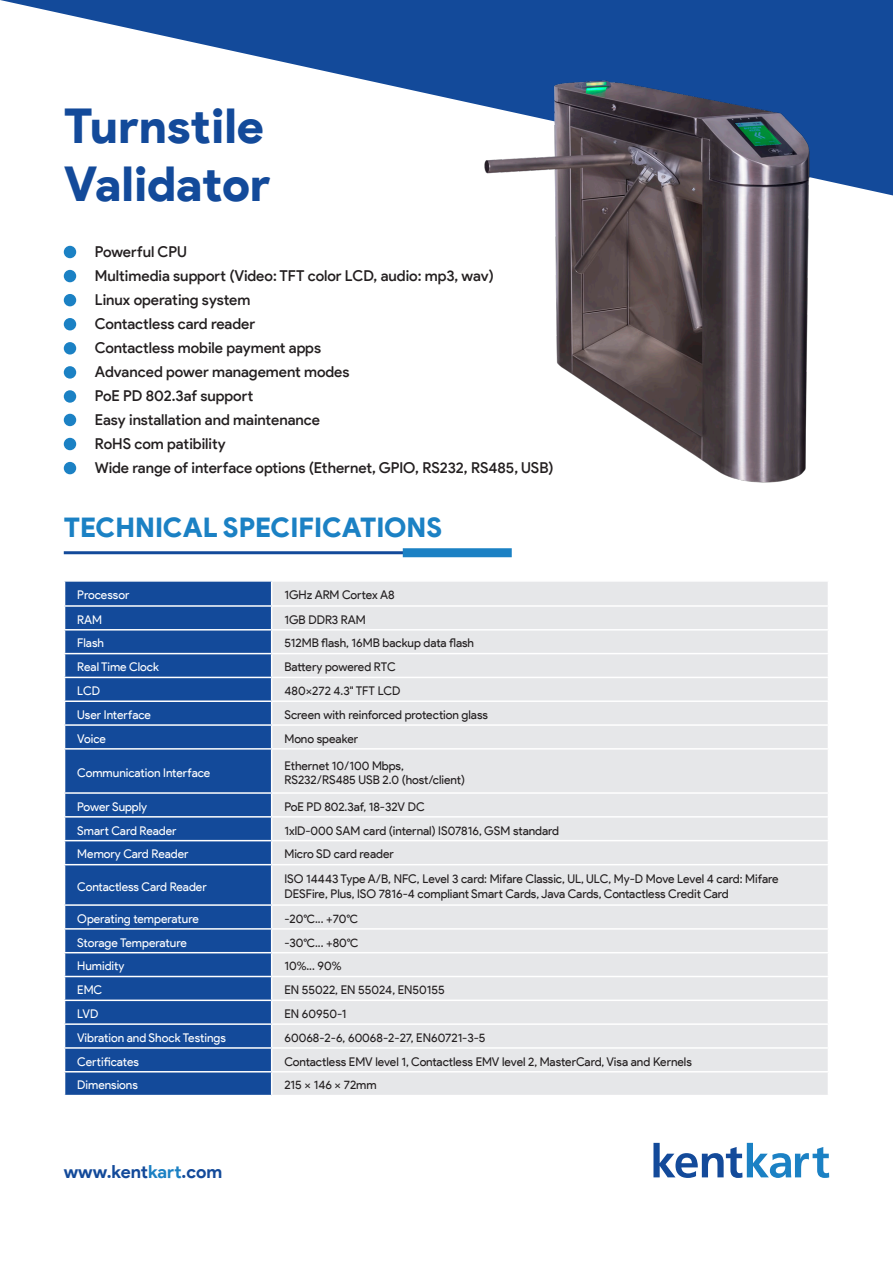
<style>
.page{position:relative;width:893px;height:1263px;background:#fff}
.page>*{position:absolute;margin:0;border:0;box-sizing:border-box;transform-origin:0 0}
.t1{font:48px "Google Sans Black";letter-spacing:-.005em;color:#134a9a}
.t2{font:27px "Google Sans Black";color:#1b81c4}
.t3{font:18px "Google Sans Bold";letter-spacing:-.005em;color:#134a9a}
.t4{font:15px "Google Sans Medium";color:#231f20}
.t5{font:12px/14.4px "Google Sans Regular";color:#231f20}
.t6{font:12px "Google Sans Regular";letter-spacing:-.005em;color:#fff}
.s1{color:#1b81c4}
</style>
<div class="page">
<svg style="left:0;top:0;width:893px;height:195px"></svg>
<div style="left:64px;top:246px;width:12px;height:12px;background:#1b81c4;border-radius:50%"></div>
<div style="left:64px;top:270px;width:12px;height:12px;background:#1b81c4;border-radius:50%"></div>
<div style="left:64px;top:294px;width:12px;height:12px;background:#1b81c4;border-radius:50%"></div>
<div style="left:64px;top:318px;width:12px;height:12px;background:#1b81c4;border-radius:50%"></div>
<div style="left:64px;top:342px;width:12px;height:12px;background:#1b81c4;border-radius:50%"></div>
<div style="left:64px;top:414px;width:12px;height:12px;background:#1b81c4;border-radius:50%"></div>
<div style="left:64px;top:366px;width:12px;height:13px;background:#1b81c4;border-radius:50%"></div>
<div style="left:64px;top:438px;width:12px;height:12px;background:#1b81c4;border-radius:50%"></div>
<div style="left:64px;top:390px;width:12px;height:13px;background:#1b81c4;border-radius:50%"></div>
<div style="left:64px;top:462px;width:12px;height:12px;background:#1b81c4;border-radius:50%"></div>
<svg style="left:653px;top:1143px;width:176px;height:35px"></svg>
<hr style="left:64px;top:551px;width:399px;height:3px;background:#134a9a">
<div style="left:403px;top:548px;width:109px;height:9px;background:#1b81c4"></div>
<img style="left:413px;top:0;width:433px;height:558px">
<div style="left:65px;top:582px;width:206px;height:513px;background:#134a9a"></div>
<div style="left:272px;top:582px;width:556px;height:513px;background:#e6e7e9"></div>
<hr style="left:64px;top:605px;width:208px;height:2px;background:#fff">
<hr style="left:272px;top:605px;width:557px;height:2px;background:#fff">
<hr style="left:64px;top:629px;width:208px;height:1px;background:#fff">
<hr style="left:272px;top:629px;width:557px;height:1px;background:#fff">
<hr style="left:64px;top:653px;width:208px;height:1px;background:#fff">
<hr style="left:272px;top:653px;width:557px;height:1px;background:#fff">
<hr style="left:64px;top:677px;width:208px;height:1px;background:#fff">
<hr style="left:272px;top:677px;width:557px;height:1px;background:#fff">
<hr style="left:64px;top:700px;width:208px;height:2px;background:#fff">
<hr style="left:272px;top:700px;width:557px;height:2px;background:#fff">
<hr style="left:64px;top:724px;width:208px;height:2px;background:#fff">
<hr style="left:272px;top:724px;width:557px;height:2px;background:#fff">
<hr style="left:64px;top:748px;width:208px;height:2px;background:#fff">
<hr style="left:272px;top:748px;width:557px;height:2px;background:#fff">
<hr style="left:64px;top:792px;width:208px;height:2px;background:#fff">
<hr style="left:272px;top:792px;width:557px;height:2px;background:#fff">
<hr style="left:64px;top:816px;width:208px;height:1px;background:#fff">
<hr style="left:272px;top:816px;width:557px;height:1px;background:#fff">
<hr style="left:64px;top:840px;width:208px;height:1px;background:#fff">
<hr style="left:272px;top:840px;width:557px;height:1px;background:#fff">
<hr style="left:64px;top:864px;width:208px;height:1px;background:#fff">
<hr style="left:272px;top:864px;width:557px;height:1px;background:#fff">
<hr style="left:64px;top:904px;width:208px;height:2px;background:#fff">
<hr style="left:272px;top:904px;width:557px;height:2px;background:#fff">
<hr style="left:272px;top:928px;width:557px;height:2px;background:#fff">
<hr style="left:64px;top:952px;width:208px;height:1px;background:#fff">
<hr style="left:272px;top:952px;width:557px;height:1px;background:#fff">
<hr style="left:64px;top:976px;width:208px;height:1px;background:#fff">
<hr style="left:272px;top:976px;width:557px;height:1px;background:#fff">
<hr style="left:64px;top:999px;width:208px;height:2px;background:#fff">
<hr style="left:272px;top:999px;width:557px;height:2px;background:#fff">
<hr style="left:64px;top:1023px;width:208px;height:2px;background:#fff">
<hr style="left:272px;top:1023px;width:557px;height:2px;background:#fff">
<hr style="left:64px;top:1047px;width:208px;height:2px;background:#fff">
<hr style="left:272px;top:1047px;width:557px;height:2px;background:#fff">
<hr style="left:64px;top:1071px;width:208px;height:1px;background:#fff">
<hr style="left:272px;top:1071px;width:557px;height:1px;background:#fff">
<svg style="left:271px;top:605px;width:1px;height:121px"></svg>
<hr style="left:64px;top:928px;width:208px;height:2px;background:#fff">
<svg style="left:271px;top:928px;width:1px;height:167px"></svg>
<p class="t1" style="left:64px;top:97px;width:202px">Turnstile</p>
<p class="t1" style="left:64px;top:154px;width:208px">Validator</p>
<p class="t4" style="left:95px;top:242px;width:93px">Powerful CPU</p>
<p class="t4" style="left:95px;top:266px;width:400px">Multimedia support (Video: TFT color LCD, audio: mp3, wav)</p>
<p class="t4" style="left:95px;top:290px;width:157px">Linux operating system</p>
<p class="t4" style="left:95px;top:314px;width:162px">Contactless card reader</p>
<p class="t4" style="left:95px;top:338px;width:228px">Contactless mobile payment apps</p>
<p class="t4" style="left:95px;top:362px;width:256px">Advanced power management modes</p>
<p class="t4" style="left:95px;top:386px;width:160px">PoE PD 802.3af support</p>
<p class="t4" style="left:95px;top:410px;width:227px">Easy installation and maintenance</p>
<p class="t4" style="left:95px;top:434px;width:132px">RoHS com patibility</p>
<p class="t4" style="left:95px;top:458px;width:460px">Wide range of interface options (Ethernet, GPIO, RS232, RS485, USB)</p>
<p class="t2" style="left:64px;top:511px;width:380px">TECHNICAL SPECIFICATIONS</p>
<p class="t6" style="left:77px;top:588px;width:54px">Processor</p>
<p class="t5" style="left:284px;top:588px;width:112px">1GHz ARM Cortex A8</p>
<p class="t6" style="left:77px;top:612px;width:26px">RAM</p>
<p class="t5" style="left:284px;top:612px;width:83px">1GB DDR3 RAM</p>
<p class="t6" style="left:77px;top:636px;width:28px">Flash</p>
<p class="t5" style="left:284px;top:636px;width:191px">512MB flash, 16MB backup data flash</p>
<p class="t6" style="left:77px;top:660px;width:83px">Real Time Clock</p>
<p class="t5" style="left:284px;top:660px;width:113px">Battery powered RTC</p>
<p class="t6" style="left:77px;top:683px;width:24px">LCD</p>
<p class="t5" style="left:284px;top:684px;width:118px">480x272 4.3" TFT LCD</p>
<p class="t6" style="left:77px;top:707px;width:75px">User Interface</p>
<p class="t5" style="left:284px;top:707px;width:205px">Screen with reinforced protection glass</p>
<p class="t6" style="left:77px;top:731px;width:30px">Voice</p>
<p class="t5" style="left:284px;top:731px;width:75px">Mono speaker</p>
<p class="t6" style="left:77px;top:765px;width:135px">Communication Interface</p>
<p class="t5" style="left:284px;top:758px;width:121px">Ethernet 10/100 Mbps,</p>
<p class="t5" style="left:284px;top:772px;width:182px">RS232/RS485 USB 2.0 (host/client)</p>
<p class="t6" style="left:77px;top:799px;width:71px">Power Supply</p>
<p class="t5" style="left:284px;top:799px;width:142px">PoE PD 802.3af, 18-32V DC</p>
<p class="t6" style="left:77px;top:823px;width:101px">Smart Card Reader</p>
<p class="t5" style="left:284px;top:823px;width:276px">1xlD-000 SAM card (internal) IS07816, GSM standard</p>
<p class="t6" style="left:77px;top:847px;width:113px">Memory Card Reader</p>
<p class="t5" style="left:284px;top:847px;width:111px">Micro SD card reader</p>
<p class="t6" style="left:77px;top:879px;width:131px">Contactless Card Reader</p>
<p class="t5" style="left:284px;top:872px;width:496px">ISO 14443 Type A/B, NFC, Level 3 card: Mifare Classic, UL, ULC, My-D Move Level 4 card: Mifare<br>DESFire, Plus, ISO 7816-4 compliant Smart Cards, Java Cards, Contactless Credit Card</p>
<p class="t6" style="left:77px;top:911px;width:123px">Operating temperature</p>
<p class="t5" style="left:284px;top:911px;width:75px">-20°C... +70°C</p>
<p class="t6" style="left:77px;top:935px;width:111px">Storage Temperature</p>
<p class="t5" style="left:284px;top:935px;width:76px">-30°C... +80°C</p>
<p class="t6" style="left:77px;top:959px;width:49px">Humidity</p>
<p class="t5" style="left:284px;top:959px;width:59px">10%... 90%</p>
<p class="t6" style="left:77px;top:983px;width:27px">EMC</p>
<p class="t5" style="left:284px;top:983px;width:162px">EN 55022, EN 55024, EN50155</p>
<p class="t6" style="left:77px;top:1006px;width:23px">LVD</p>
<p class="t5" style="left:284px;top:1006px;width:64px">EN 60950-1</p>
<p class="t6" style="left:77px;top:1030px;width:150px">Vibration and Shock Testings</p>
<p class="t5" style="left:284px;top:1030px;width:203px">60068-2-6, 60068-2-27, EN60721-3-5</p>
<p class="t6" style="left:77px;top:1054px;width:63px">Certificates</p>
<p class="t5" style="left:284px;top:1054px;width:409px">Contactless EMV level 1, Contactless EMV level 2, MasterCard, Visa and Kernels</p>
<p class="t6" style="left:77px;top:1078px;width:62px">Dimensions</p>
<p class="t5" style="left:284px;top:1078px;width:94px">215 x 146 x 72mm</p>
<p class="t3" style="left:64px;top:1160px;width:160px">www.kent<span class="s1">kart</span>.com</p>
</div>
